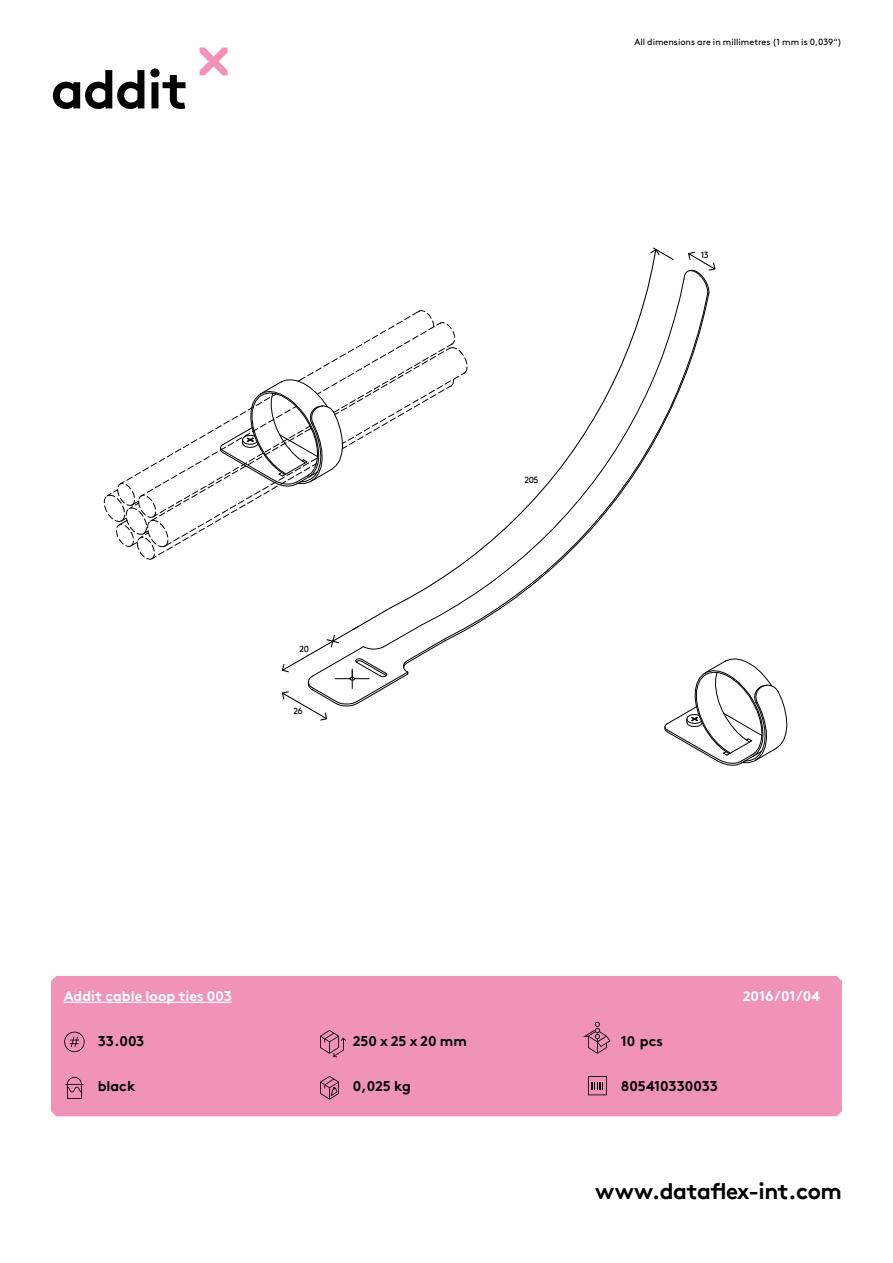
<style>
.page{position:relative;width:893px;height:1263px;background:#fff}
.page>*{position:absolute;margin:0;border:0;box-sizing:border-box;transform-origin:0 0}
.t1{font:700 54px "Brown Pro TT";letter-spacing:-.02em;color:#000}
.t2{font:700 22.5px "Brown Pro TT";letter-spacing:-.02em;color:#000}
.t3{font:700 14.25px "Brown Pro TT";color:#000}
.t4{font:700 14.25px "Brown Pro TT";color:#fff}
.t5{font:9px "Brown";color:#000}
.t6{font:9px "Brown Pro TT";letter-spacing:-.055em;color:#000}
</style>
<div class="page">
<svg style="left:200px;top:47px;width:28px;height:28px"></svg>
<div style="left:51px;top:976px;width:791px;height:140px;background:#f193b9"></div>
<svg style="left:664px;top:658px;width:124px;height:108px"></svg>
<svg style="left:446px;top:294px;width:264px;height:347px"></svg>
<svg style="left:103px;top:327px;width:287px;height:233px"></svg>
<svg style="left:680px;top:251px;width:36px;height:43px"></svg>
<svg style="left:282px;top:607px;width:164px;height:114px"></svg>
<svg style="left:390px;top:261px;width:267px;height:348px"></svg>
<svg style="left:650px;top:247px;width:24px;height:14px"></svg>
<svg style="left:64px;top:1032px;width:21px;height:20px"></svg>
<svg style="left:65px;top:1077px;width:18px;height:22px"></svg>
<svg style="left:320px;top:1030px;width:26px;height:27px"></svg>
<svg style="left:583px;top:1022px;width:27px;height:32px"></svg>
<svg style="left:320px;top:1076px;width:19px;height:24px"></svg>
<svg style="left:588px;top:1076px;width:19px;height:19px"></svg>
<hr style="left:64px;top:1002px;width:168px;height:1px;background:#fff">
<h1 class="t1" style="left:51px;top:46px;width:139px">addit</h1>
<p class="t6" style="left:299px;top:642px;width:11px">20</p>
<p class="t6" style="left:293px;top:704px;width:11px">26</p>
<p class="t6" style="left:524px;top:473px;width:15px">205</p>
<p class="t5" style="left:634px;top:35px;width:209px">All dimensions are in millimetres (1 mm is 0,039“)</p>
<p class="t6" style="left:701px;top:248px;width:9px">13</p>
<p class="t4" style="left:64px;top:985px;width:170px">Addit cable loop ties 003</p>
<p class="t4" style="left:743px;top:985px;width:79px">2016/01/04</p>
<p class="t3" style="left:98px;top:1029px;width:48px">33.003</p>
<p class="t3" style="left:98px;top:1074px;width:39px">black</p>
<p class="t3" style="left:353px;top:1029px;width:116px">250 x 25 x 20 mm</p>
<p class="t3" style="left:621px;top:1029px;width:44px">10 pcs</p>
<p class="t3" style="left:353px;top:1074px;width:60px">0,025 kg</p>
<p class="t3" style="left:621px;top:1074px;width:99px">805410330033</p>
<h2 class="t2" style="left:595px;top:1173px;width:248px">www.dataflex-int.com</h2>
</div>
